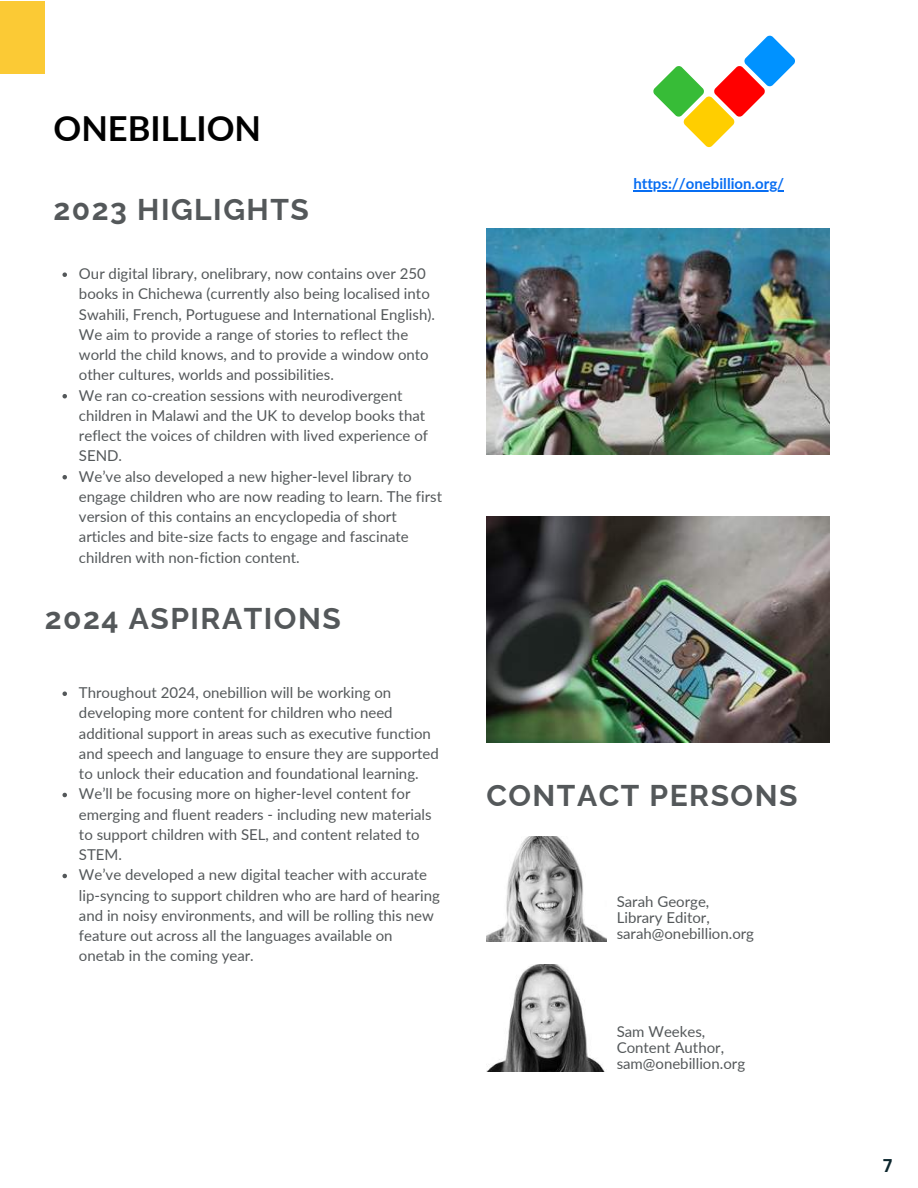
<style>
.page{position:relative;width:918px;height:1188px;background:#fff}
.page>*{position:absolute;margin:0;border:0;box-sizing:border-box;transform-origin:0 0}
.t1{font:700 34.5px "Lato";color:#000}
.t2{font:700 30px "Raleway";letter-spacing:.05em;color:#54585a}
.t3{font:700 18px "Canva Sans";color:#0d272e}
.t4{font:15px/20.2px "Lato";color:#54585a}
.t5{font:700 15px "Lato";color:#076df2}
</style>
<div class="page">
<div style="left:0;top:1px;width:45px;height:72px;background:#fbca35"></div>
<img style="left:486px;top:837px;width:121px;height:104px">
<img style="left:486px;top:964px;width:119px;height:108px">
<img style="left:487px;top:229px;width:343px;height:226px">
<img style="left:487px;top:516px;width:343px;height:226px">
<svg style="left:653px;top:35px;width:142px;height:113px"></svg>
<svg style="left:62px;top:272px;width:5px;height:5px"></svg>
<svg style="left:62px;top:394px;width:5px;height:4px"></svg>
<svg style="left:62px;top:475px;width:5px;height:4px"></svg>
<svg style="left:62px;top:691px;width:5px;height:5px"></svg>
<svg style="left:62px;top:793px;width:5px;height:4px"></svg>
<svg style="left:62px;top:874px;width:5px;height:4px"></svg>
<hr style="left:633px;top:191px;width:151px;height:1px;background:#076df2">
<h1 class="t1" style="left:53px;top:107px;width:209px">ONEBILLION</h1>
<h2 class="t2" style="left:53px;top:191px;width:257px">2023 HIGLIGHTS</h2>
<p class="t4" style="left:79px;top:263px;width:365px">Our digital library, onelibrary, now contains over 250 books in Chichewa (currently also being localised into Swahili, French, Portuguese and International English).<br>We aim to provide a range of stories to reflect the world the child knows, and to provide a window onto other cultures, worlds and possibilities.<br>We ran co-creation sessions with neurodivergent children in Malawi and the UK to develop books that reflect the voices of children with lived experience of SEND.<br>We’ve also developed a new higher-level library to engage children who are now reading to learn. The first version of this contains an encyclopedia of short articles and bite-size facts to engage and fascinate children with non-fiction content.</p>
<h2 class="t2" style="left:45px;top:601px;width:298px">2024 ASPIRATIONS</h2>
<p class="t4" style="left:79px;top:682px;width:362px">Throughout 2024, onebillion will be working on developing more content for children who need additional support in areas such as executive function and speech and language to ensure they are supported to unlock their education and foundational learning.<br>We’ll be focusing more on higher-level content for emerging and fluent readers - including new materials to support children with SEL, and content related to STEM.<br>We’ve developed a new digital teacher with accurate lip-syncing to support children who are hard of hearing and in noisy environments, and will be rolling this new feature out across all the languages available on onetab in the coming year.</p>
<p class="t5" style="left:633px;top:175px;width:152px">https://onebillion.org/</p>
<h2 class="t2" style="left:486px;top:777px;width:313px">CONTACT PERSONS</h2>
<p class="t4" style="left:617px;top:894px;width:139px;line-height:15.8px">Sarah George,<br>Library Editor, sarah@onebillion.org</p>
<p class="t4" style="left:617px;top:1024px;width:130px;line-height:15.8px">Sam Weekes,<br>Content Author, sam@onebillion.org</p>
<p class="t3" style="left:883px;top:1153px;width:11px">7</p>
</div>
